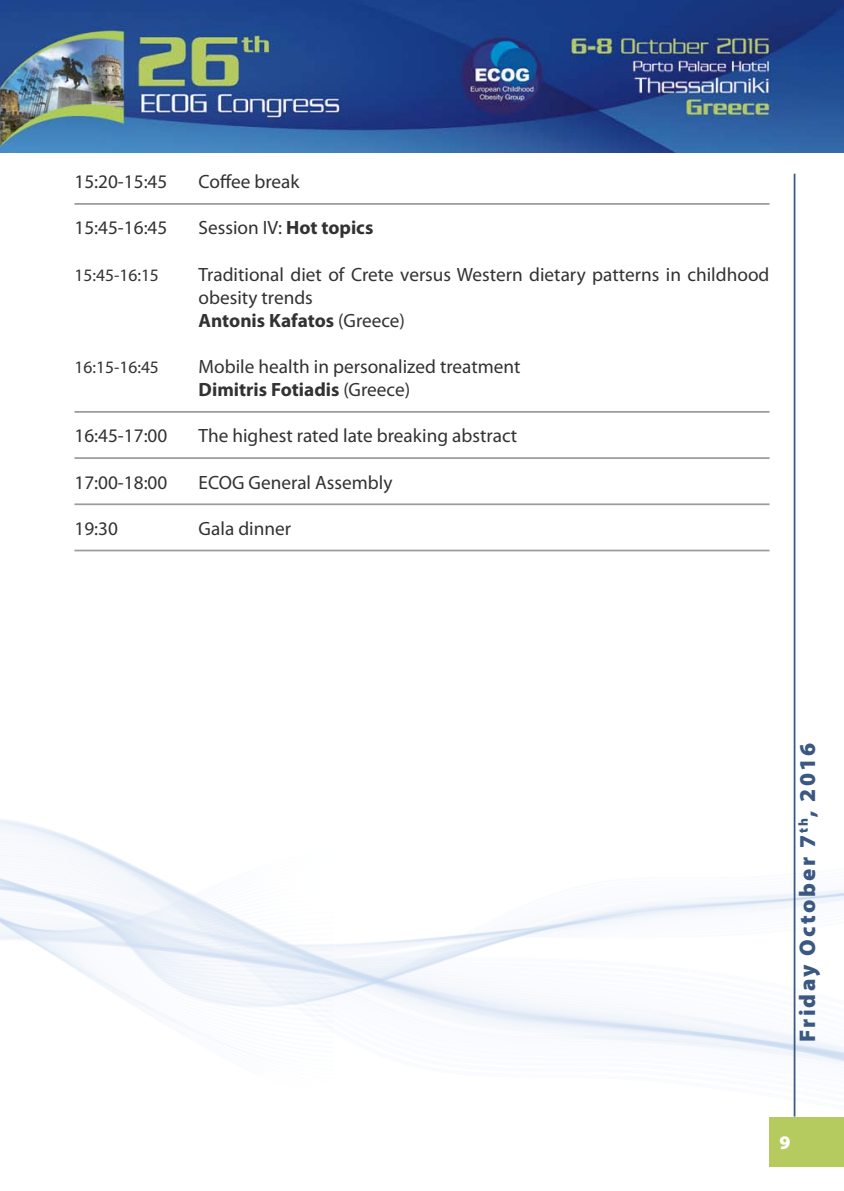
<style>
.page{position:relative;width:844px;height:1191px;background:#fff}
.page>*{position:absolute;margin:0;border:0;box-sizing:border-box;transform-origin:0 0}
.t1{font:900 22.75px "Myriad Pro";letter-spacing:.1em;color:#3a5882}
.t2{font:19.25px/23.1px "Myriad Pro";color:#323232}
.t3{font:900 19.25px "Myriad Pro";color:#fff}
.t4{font:17.5px "Myriad Pro";color:#323232}
.s1{font-weight:700}
</style>
<div class="page">
<img style="left:0;top:728px;width:843px;height:439px">
<div style="left:769px;top:1116px;width:74px;height:50px;background:#b5cb60"></div>
<img style="left:0;top:0;width:843px;height:153px">
<hr style="left:74px;top:203px;width:695px;height:2px;background:#9c9c9c">
<hr style="left:74px;top:411px;width:695px;height:2px;background:#9c9c9c">
<hr style="left:74px;top:457px;width:695px;height:2px;background:#9c9c9c">
<hr style="left:74px;top:503px;width:695px;height:2px;background:#9c9c9c">
<hr style="left:74px;top:549px;width:695px;height:2px;background:#9c9c9c">
<hr style="left:793px;top:174px;width:2px;height:942px;background:#3a5882">
<p class="t2" style="left:74px;top:170px;width:94px">15:20-15:45</p>
<p class="t2" style="left:198px;top:170px;width:102px">Coffee break</p>
<p class="t2" style="left:74px;top:216px;width:94px">15:45-16:45</p>
<p class="t2" style="left:198px;top:216px;width:176px">Session IV: <span class="s1">Ηοt topics</span></p>
<p class="t4" style="left:74px;top:264px;width:86px">15:45-16:15</p>
<p class="t2" style="left:198px;top:262px;width:572px">Traditional diet of Crete versus Western dietary patterns in childhood obesity trends<br><span class="s1">Antonis Kafatos</span> (Greece)</p>
<p class="t4" style="left:74px;top:356px;width:86px">16:15-16:45</p>
<p class="t2" style="left:198px;top:355px;width:323px">Mobile health in personalized treatment<br><span class="s1">Dimitris Fotiadis</span> (Greece)</p>
<p class="t2" style="left:74px;top:424px;width:94px">16:45-17:00</p>
<p class="t2" style="left:198px;top:424px;width:320px">The highest rated late breaking abstract</p>
<p class="t2" style="left:74px;top:470px;width:94px">17:00-18:00</p>
<p class="t2" style="left:198px;top:470px;width:195px">ECOG General Assembly</p>
<p class="t2" style="left:74px;top:516px;width:45px">19:30</p>
<p class="t2" style="left:198px;top:516px;width:94px">Gala dinner</p>
<p class="t1" style="left:792px;top:1042px;width:301px;rotate:-90deg">Friday October 7<sup>th</sup>, 2016</p>
<p class="t3" style="left:779px;top:1129px;width:13px">9</p>
</div>
